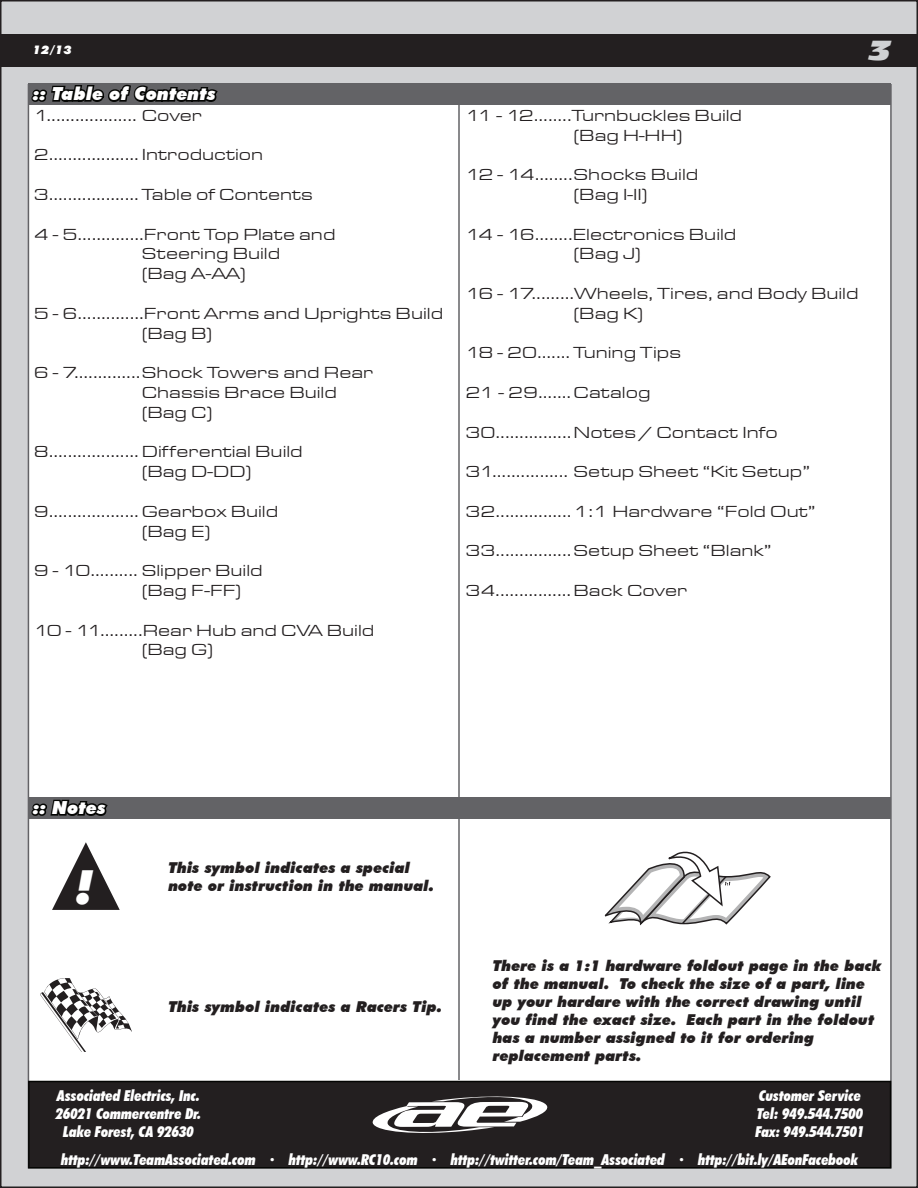
<style>
.page{position:relative;width:918px;height:1188px;background:#fff}
.page>*{position:absolute;margin:0;border:0;box-sizing:border-box;transform-origin:0 0}
.t1{font:italic 900 45px "Futura BT";color:#fff}
.t2{font:italic 27px "Antique Olive Nord";color:#d0d1d3}
.t3{font:italic 900 18px "Futura BT";color:#fff}
.t4{font:16.5px/19.8px "Eurostar Regular Extended";color:#231f20}
.t5{font:italic 900 15px/18px "Futura BT";color:#231f20}
.t6{font:italic 900 condensed 15px/18px "Futura BT";color:#fff;text-align:center}
.t7{font:italic 900 12px "Futura BT";color:#fff}
</style>
<div class="page">
<div style="left:1px;top:1px;width:916px;height:1186px;background:#d1d2d4"></div>
<div style="left:0;top:34px;width:918px;height:33px;background:#231f20"></div>
<div style="left:28px;top:84px;width:864px;height:1084px;background:#fff;border:2px solid #636366"></div>
<div style="left:28px;top:83px;width:863px;height:22px;background:#636366"></div>
<div style="left:28px;top:797px;width:863px;height:22px;background:#636366"></div>
<svg style="left:29px;top:84px;width:189px;height:39px"></svg>
<svg style="left:29px;top:790px;width:79px;height:34px"></svg>
<div style="left:29px;top:1082px;width:862px;height:86px;background:#231f20"></div>
<div style="left:28px;top:1081px;width:863px;height:87px;border:2px solid #040503"></div>
<svg style="left:372px;top:1096px;width:176px;height:37px"></svg>
<svg style="left:604px;top:851px;width:167px;height:75px"></svg>
<hr style="left:458px;top:94px;width:2px;height:986px;background:#636366">
<svg style="left:52px;top:842px;width:68px;height:68px"></svg>
<svg style="left:40px;top:978px;width:92px;height:74px"></svg>
<p class="t7" style="left:33px;top:42px;width:40px">12/13</p>
<p class="t3" style="left:33px;top:83px;width:184px">:: Table of Contents</p>
<p class="t4" style="left:34px;top:105px;width:170px">1................... Cover</p>
<p class="t4" style="left:34px;top:145px;width:231px">2................... Introduction</p>
<p class="t4" style="left:34px;top:184px;width:281px">3................... Table of Contents</p>
<p class="t4" style="left:142px;top:224px;width:195px;text-indent:-108px">4 - 5..............Front Top Plate and<br>Steering Build<br>(Bag A-AA)</p>
<p class="t4" style="left:142px;top:303px;width:303px;text-indent:-108px">5 - 6..............Front Arms and Uprights Build (Bag B)</p>
<p class="t4" style="left:142px;top:362px;width:233px;text-indent:-108px">6 - 7..............Shock Towers and Rear<br>Chassis Brace Build (Bag C)</p>
<p class="t4" style="left:142px;top:442px;width:163px;text-indent:-108px">8................... Differential Build (Bag D-DD)</p>
<p class="t4" style="left:142px;top:501px;width:138px;text-indent:-108px">9................... Gearbox Build (Bag E)</p>
<p class="t4" style="left:142px;top:560px;width:122px;text-indent:-108px">9 - 10.......... Slipper Build (Bag F-FF)</p>
<p class="t4" style="left:142px;top:620px;width:234px;text-indent:-108px">10 - 11.........Rear Hub and CVA Build (Bag G)</p>
<h2 class="t2" style="left:869px;top:33px;width:23px">3</h2>
<p class="t4" style="left:574px;top:105px;width:170px;text-indent:-108px">11 - 12........Turnbuckles Build (Bag H-HH)</p>
<p class="t4" style="left:574px;top:164px;width:126px;text-indent:-108px">12 - 14........Shocks Build (Bag I-II)</p>
<p class="t4" style="left:574px;top:224px;width:164px;text-indent:-108px">14 - 16........Electronics Build (Bag J)</p>
<p class="t4" style="left:574px;top:283px;width:287px;text-indent:-108px">16 - 17.........Wheels, Tires, and Body Build (Bag K)</p>
<p class="t4" style="left:466px;top:343px;width:217px">18 - 20....... Tuning Tips</p>
<p class="t4" style="left:466px;top:382px;width:187px">21 - 29.......Catalog</p>
<p class="t4" style="left:466px;top:422px;width:314px">30................Notes / Contact Info</p>
<p class="t4" style="left:466px;top:461px;width:346px">31................ Setup Sheet “Kit Setup”</p>
<p class="t4" style="left:466px;top:501px;width:352px">32................1:1 Hardware “Fold Out”</p>
<p class="t4" style="left:466px;top:541px;width:308px">33................Setup Sheet “Blank”</p>
<p class="t4" style="left:466px;top:580px;width:223px">34................Back Cover</p>
<p class="t3" style="left:33px;top:797px;width:74px">:: Notes</p>
<h1 class="t1" style="left:76px;top:860px;width:18px">!</h1>
<p class="t5" style="left:168px;top:858px;width:267px">This symbol indicates a special note or instruction in the manual.</p>
<p class="t5" style="left:168px;top:997px;width:275px">This symbol indicates a Racers Tip.</p>
<p class="t5" style="left:493px;top:956px;width:390px">There is a 1:1 hardware foldout page in the back of the manual. To check the size of a part, line up your hardare with the correct drawing until you find the exact size. Each part in the foldout has a number assigned to it for ordering replacement parts.</p>
<p class="t6" style="left:56px;top:1087px;width:147px">Associated Electrics, Inc.<br>26021 Commercentre Dr.<br>Lake Forest, CA 92630</p>
<p class="t6" style="left:61px;top:1150px;width:799px">http://www.TeamAssociated.com · http://www.RC10.com · http://twitter.com/Team_Associated · http://bit.ly/AEonFacebook</p>
<p class="t6" style="left:756px;top:1087px;width:111px;text-align:left">Customer Service<br>Tel: 949.544.7500<br>Fax: 949.544.7501</p>
</div>
